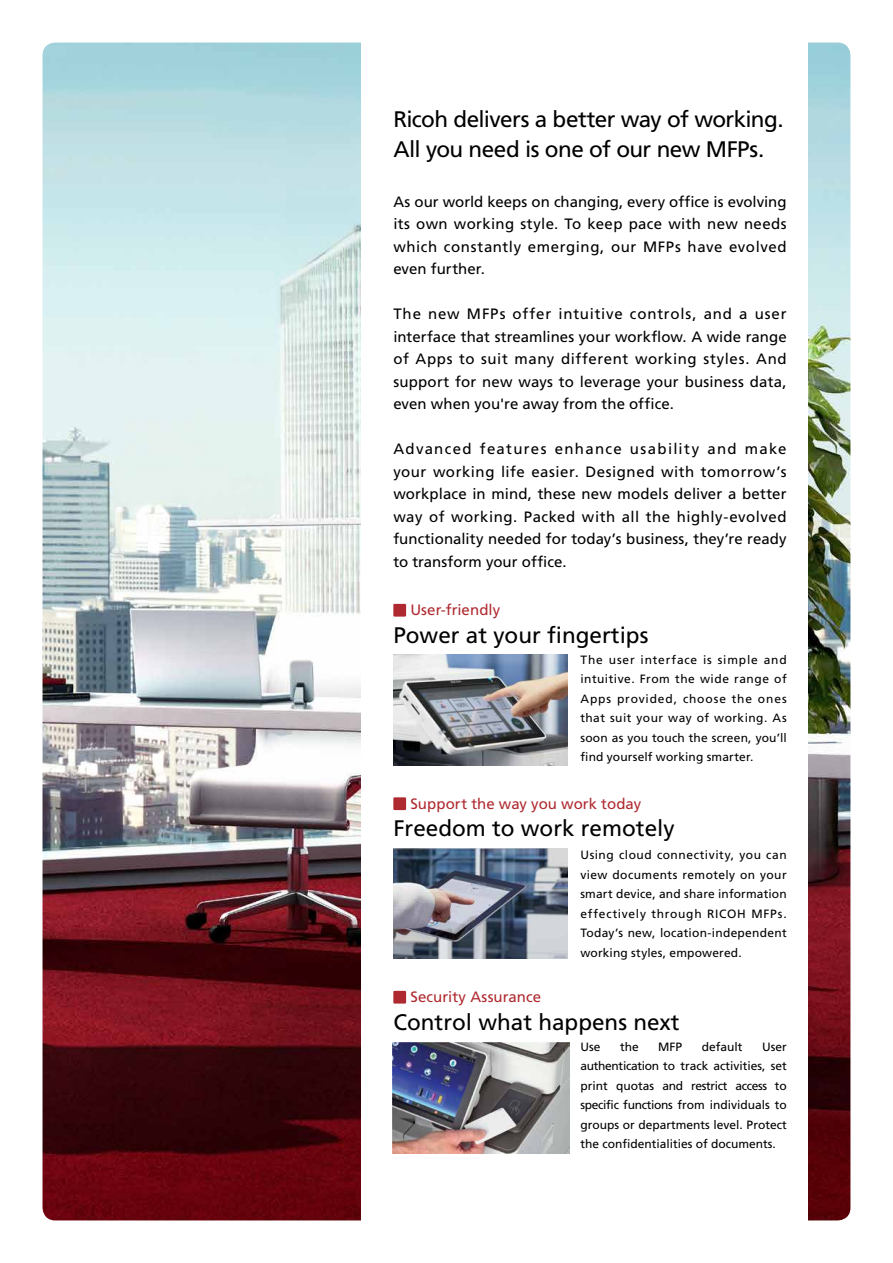
<style>
.page{position:relative;width:893px;height:1263px;background:#fff}
.page>*{position:absolute;margin:0;border:0;box-sizing:border-box;transform-origin:0 0}
.t1{font:22.5px "Frutiger LT Std";color:#000}
.t2{font:22.5px/30px "Frutiger LT Std";letter-spacing:-.025em;color:#000}
.t3{font:15px/22.5px "Frutiger LT Std";letter-spacing:.005em;color:#000;text-align:justify}
.t4{font:15px "Frutiger LT Std";letter-spacing:.005em;color:#af2a30}
.t5{font:12px/19.5px "Frutiger LT Std";letter-spacing:.015em;color:#000;text-align:justify}
.t6{font:12px/19.5px "Frutiger LT Pro";color:#000;text-align:justify}
</style>
<div class="page">
<img style="left:43px;top:43px;width:807px;height:1177px">
<div style="left:361px;top:0;width:447px;height:1263px;background:#fff"></div>
<img style="left:393px;top:655px;width:175px;height:110px">
<img style="left:393px;top:848px;width:175px;height:111px">
<div style="left:393px;top:604px;width:13px;height:13px;background:#af2a30"></div>
<div style="left:393px;top:797px;width:13px;height:13px;background:#af2a30"></div>
<div style="left:393px;top:991px;width:13px;height:12px;background:#af2a30"></div>
<img style="left:393px;top:1043px;width:177px;height:110px">
<h1 class="t2" style="left:393px;top:105px;width:392px">Ricoh delivers a better way of working.<br>All you need is one of our new MFPs.</h1>
<p class="t3" style="left:393px;top:190px;width:395px">As our world keeps on changing, every office is evolving its own working style. To keep pace with new needs which constantly emerging, our MFPs have evolved even further.</p>
<p class="t3" style="left:393px;top:303px;width:395px">The new MFPs offer intuitive controls, and a user interface that streamlines your workflow. A wide range of Apps to suit many different working styles. And support for new ways to leverage your business data, even when you're away from the office.</p>
<p class="t3" style="left:393px;top:438px;width:395px">Advanced features enhance usability and make your working life easier. Designed with tomorrow’s workplace in mind, these new models deliver a better way of working. Packed with all the highly-evolved functionality needed for today’s business, they’re ready to transform your office.</p>
<p class="t4" style="left:410px;top:601px;width:91px">User-friendly</p>
<h1 class="t1" style="left:393px;top:621px;width:257px">Power at your fingertips</h1>
<p class="t5" style="left:580px;top:650px;width:208px">The user interface is simple and intuitive. From the wide range of Apps provided, choose the ones that suit your way of working. As soon as you touch the screen, you’ll find yourself working smarter.</p>
<p class="t4" style="left:410px;top:794px;width:232px">Support the way you work today</p>
<h1 class="t1" style="left:393px;top:815px;width:283px">Freedom to work remotely</h1>
<p class="t4" style="left:410px;top:988px;width:132px">Security Assurance</p>
<p class="t5" style="left:580px;top:845px;width:208px">Using cloud connectivity, you can view documents remotely on your smart device, and share information effectively through RICOH MFPs.<br>Today’s new, location-independent working styles, empowered.</p>
<h1 class="t1" style="left:393px;top:1008px;width:288px">Control what happens next</h1>
<p class="t6" style="left:580px;top:1037px;width:22px">Use</p>
<p class="t6" style="left:620px;top:1037px;width:20px">the</p>
<p class="t6" style="left:658px;top:1037px;width:25px">MFP</p>
<p class="t6" style="left:702px;top:1037px;width:42px">default</p>
<p class="t6" style="left:580px;top:1037px;width:208px;text-indent:182px">User authentication to track activities, set print quotas and restrict access to specific functions from individuals to groups or departments level. Protect the confidentialities of documents.</p>
</div>
